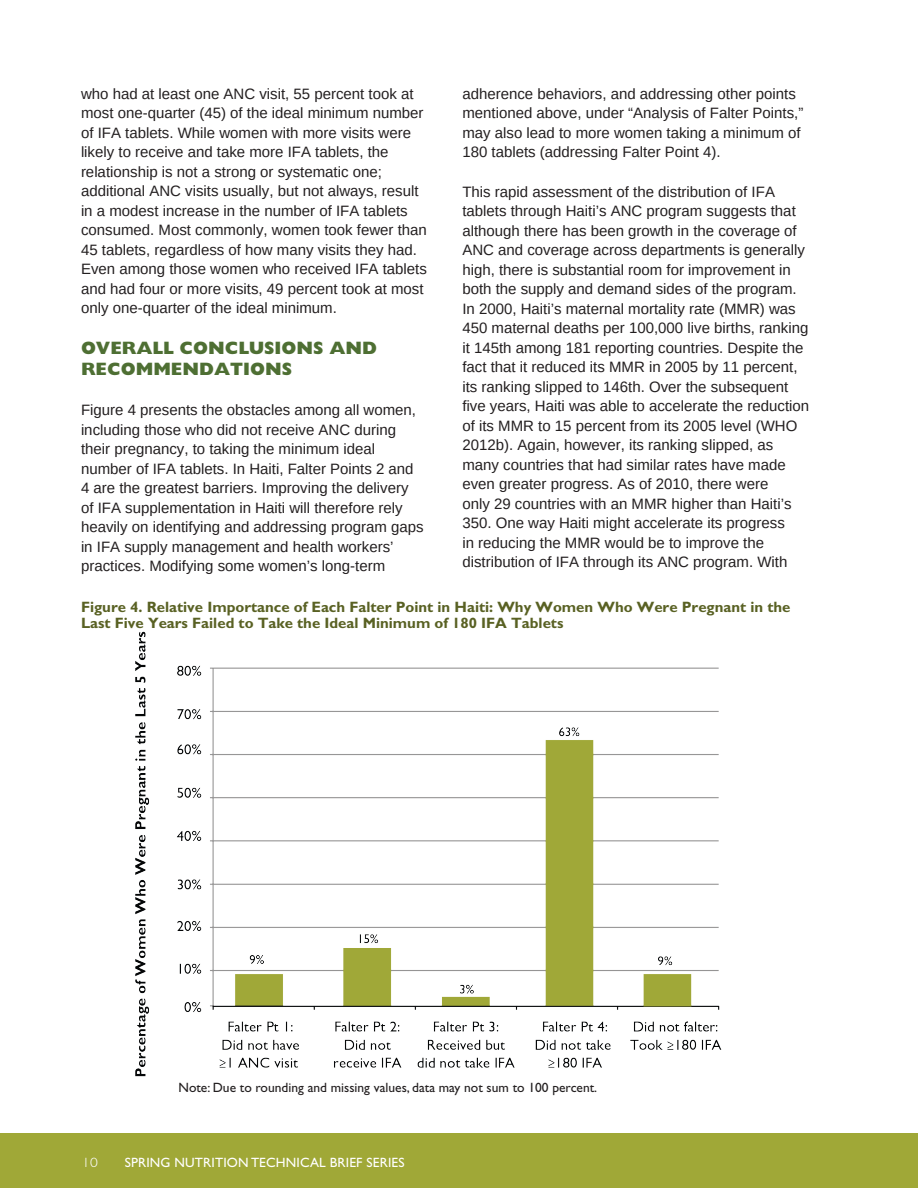
<style>
.page{position:relative;width:918px;height:1188px;background:#fff}
.page>*{position:absolute;margin:0;border:0;box-sizing:border-box;transform-origin:0 0}
.subhead_1{font:800 18px/21px "Gill Sans Std";color:#4e6f33}
.body_text{font:15px/19.5px "Arimo";color:#231f20}
.figure_title{font:700 15px/16.5px "Gill Sans Std";color:#596123}
.figure_title-2{font:13.5px "Gill Sans Std";color:#231f20}
.t1{font:13.5px "Gill Sans Std";letter-spacing:.01em;color:#fff}
.t2{font:300 13.5px "Gill Sans Std";color:#fff;scale:1.15 1}
</style>
<div class="page">
<div style="left:0;top:1133px;width:918px;height:55px;background:#a0a837"></div>
<img style="left:135px;top:631px;width:587px;height:446px">
<p class="body_text" style="left:81px;top:84px;width:347px">who had at least one ANC visit, 55 percent took at most one-quarter (45) of the ideal minimum number of IFA tablets. While women with more visits were likely to receive and take more IFA tablets, the relationship is not a strong or systematic one; additional ANC visits usually, but not always, result in a modest increase in the number of IFA tablets consumed. Most commonly, women took fewer than 45 tablets, regardless of how many visits they had.<br>Even among those women who received IFA tablets and had four or more visits, 49 percent took at most only one-quarter of the ideal minimum.</p>
<h1 class="subhead_1" style="left:81px;top:338px;width:298px">OVERALL CONCLUSIONS AND<br>RECOMMENDATIONS</h1>
<p class="body_text" style="left:81px;top:400px;width:344px">Figure 4 presents the obstacles among all women, including those who did not receive ANC during their pregnancy, to taking the minimum ideal number of IFA tablets. In Haiti, Falter Points 2 and 4 are the greatest barriers. Improving the delivery of IFA supplementation in Haiti will therefore rely heavily on identifying and addressing program gaps in IFA supply management and health workers’ practices. Modifying some women’s long-term</p>
<p class="body_text" style="left:462px;top:84px;width:342px">adherence behaviors, and addressing other points mentioned above, under “Analysis of Falter Points,” may also lead to more women taking a minimum of 180 tablets (addressing Falter Point 4).</p>
<p class="body_text" style="left:462px;top:182px;width:348px">This rapid assessment of the distribution of IFA tablets through Haiti’s ANC program suggests that although there has been growth in the coverage of ANC and coverage across departments is generally high, there is substantial room for improvement in both the supply and demand sides of the program.<br>In 2000, Haiti’s maternal mortality rate (MMR) was 450 maternal deaths per 100,000 live births, ranking it 145th among 181 reporting countries. Despite the fact that it reduced its MMR in 2005 by 11 percent, its ranking slipped to 146th. Over the subsequent five years, Haiti was able to accelerate the reduction of its MMR to 15 percent from its 2005 level (WHO 2012b). Again, however, its ranking slipped, as many countries that had similar rates have made even greater progress. As of 2010, there were<br>only 29 countries with an MMR higher than Haiti’s 350. One way Haiti might accelerate its progress<br>in reducing the MMR would be to improve the distribution of IFA through its ANC program. With</p>
<p class="figure_title" style="left:81px;top:598px;width:711px">Figure 4. Relative Importance of Each Falter Point in Haiti: Why Women Who Were Pregnant in the<br>Last Five Years Failed to Take the Ideal Minimum of 180 IFA Tablets</p>
<p class="figure_title-2" style="left:178px;top:1080px;width:420px">Note: Due to rounding and missing values, data may not sum to 100 percent.</p>
<p class="t2" style="left:82px;top:1155px;width:15px">10</p>
<p class="t1" style="left:125px;top:1154px;width:281px">SPRING NUTRITION TECHNICAL BRIEF SERIES</p>
</div>
